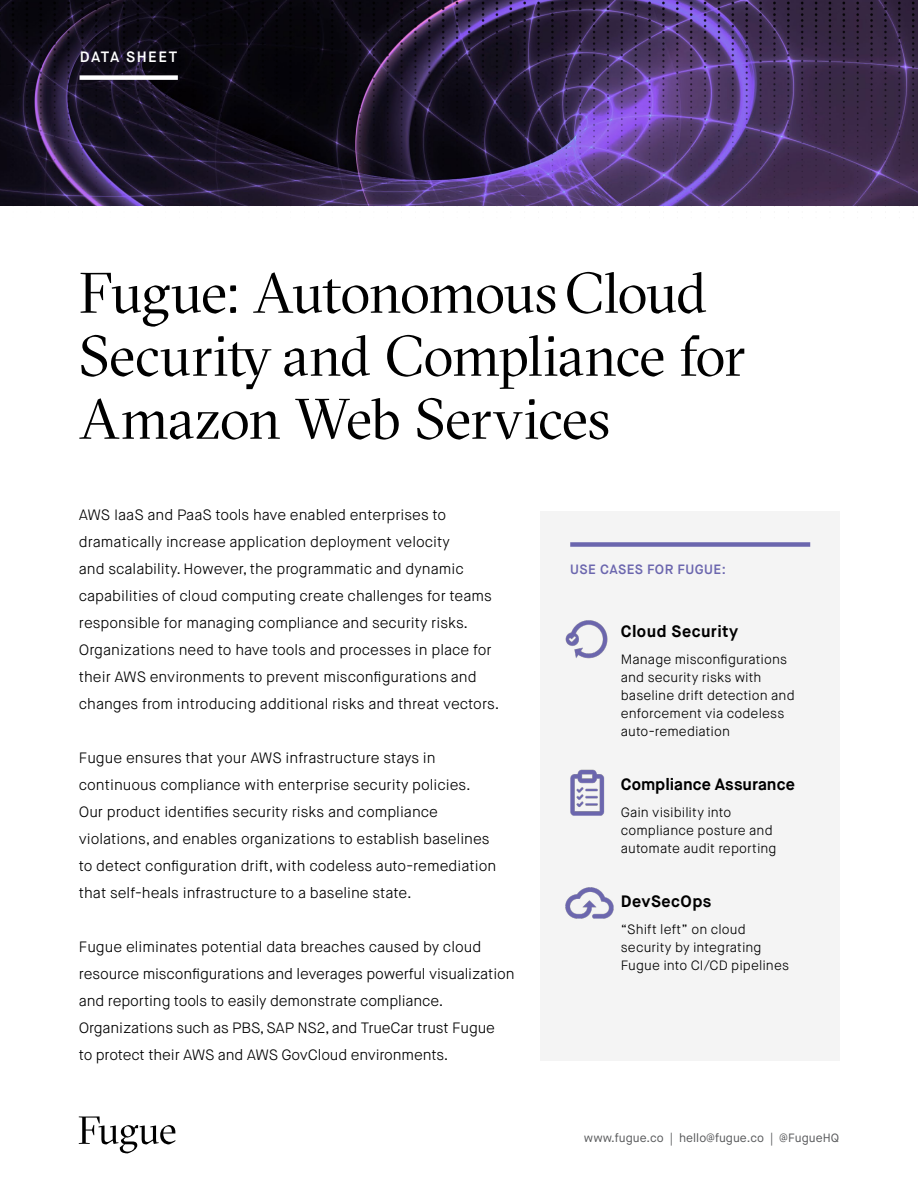
<style>
.page{position:relative;width:918px;height:1188px;background:#fff}
.page>*{position:absolute;margin:0;border:0;box-sizing:border-box;transform-origin:0 0}
.Heading_1{font:57px/63px "GT Sectra Fine";letter-spacing:-.015em;color:#000}
.Heading_3{font:700 16.5px "Maison Neue";letter-spacing:.015em;color:#000}
.Into{font:300 15px/27px "Maison Neue";color:#000}
.t1{font:600 15px "Maison Neue";letter-spacing:.1em;color:#fff}
.Heading_3-2{font:300 13.5px/18px "Maison Neue";letter-spacing:.005em;color:#000}
.Heading_3-3{font:600 13.5px "Maison Neue";letter-spacing:.035em;color:#6b66ae}
.t2{font:12px "Maison Neue";color:#58595b}
</style>
<div class="page">
<svg style="left:79px;top:1116px;width:97px;height:37px"></svg>
<img style="left:0;top:0;width:918px;height:207px">
<div style="left:80px;top:75px;width:98px;height:5px;background:#fff"></div>
<div style="left:540px;top:511px;width:300px;height:550px;background:#f4f4f4"></div>
<div style="left:570px;top:542px;width:240px;height:5px;background:#6b66ae"></div>
<img style="left:565px;top:620px;width:43px;height:39px">
<img style="left:570px;top:769px;width:35px;height:47px">
<img style="left:565px;top:887px;width:49px;height:32px">
<p class="t1" style="left:80px;top:47px;width:99px">DATA SHEET</p>
<p class="Heading_1" style="left:79px;top:261px;width:668px">Fugue: AutonomousCloud<br>Security and Compliance for<br>Amazon Web Services</p>
<p class="Into" style="left:79px;top:501px;width:422px">AWS IaaS and PaaS tools have enabled enterprises to dramatically increase application deployment velocity<br>and scalability. However, the programmatic and dynamic capabilities of cloud computing create challenges for teams responsible for managing compliance and security risks.<br>Organizations need to have tools and processes in place for their AWS environments to prevent misconfigurations and changes from introducing additional risks and threat vectors.</p>
<p class="Into" style="left:79px;top:744px;width:419px">Fugue ensures that your AWS infrastructure stays in continuous compliance with enterprise security policies.<br>Our product identifies security risks and compliance violations, and enables organizations to establish baselines to detect configuration drift, with codeless auto-remediation that self-heals infrastructure to a baseline state.</p>
<p class="Into" style="left:79px;top:933px;width:437px">Fugue eliminates potential data breaches caused by cloud resource misconfigurations and leverages powerful visualization and reporting tools to easily demonstrate compliance.<br>Organizations such as PBS, SAP NS2, and TrueCar trust Fugue<br>to protect their AWS and AWS GovCloud environments.</p>
<p class="Heading_3-3" style="left:570px;top:561px;width:157px">USE CASES FOR FUGUE:</p>
<p class="Heading_3" style="left:621px;top:621px;width:119px">Cloud Security</p>
<p class="Heading_3-2" style="left:621px;top:650px;width:175px">Manage misconfigurations and security risks with baseline drift detection and enforcement via codeless auto-remediation</p>
<p class="Heading_3" style="left:621px;top:774px;width:176px">Compliance Assurance</p>
<p class="Heading_3-2" style="left:621px;top:803px;width:157px">Gain visibility into compliance posture and automate audit reporting</p>
<p class="Heading_3" style="left:621px;top:891px;width:92px">DevSecOps</p>
<p class="Heading_3-2" style="left:621px;top:920px;width:170px">“Shift left” on cloud security by integrating<br>Fugue into CI/CD pipelines</p>
<p class="t2" style="left:584px;top:1130px;width:257px">www.fugue.co | hello@fugue.co | @FugueHQ</p>
</div>
